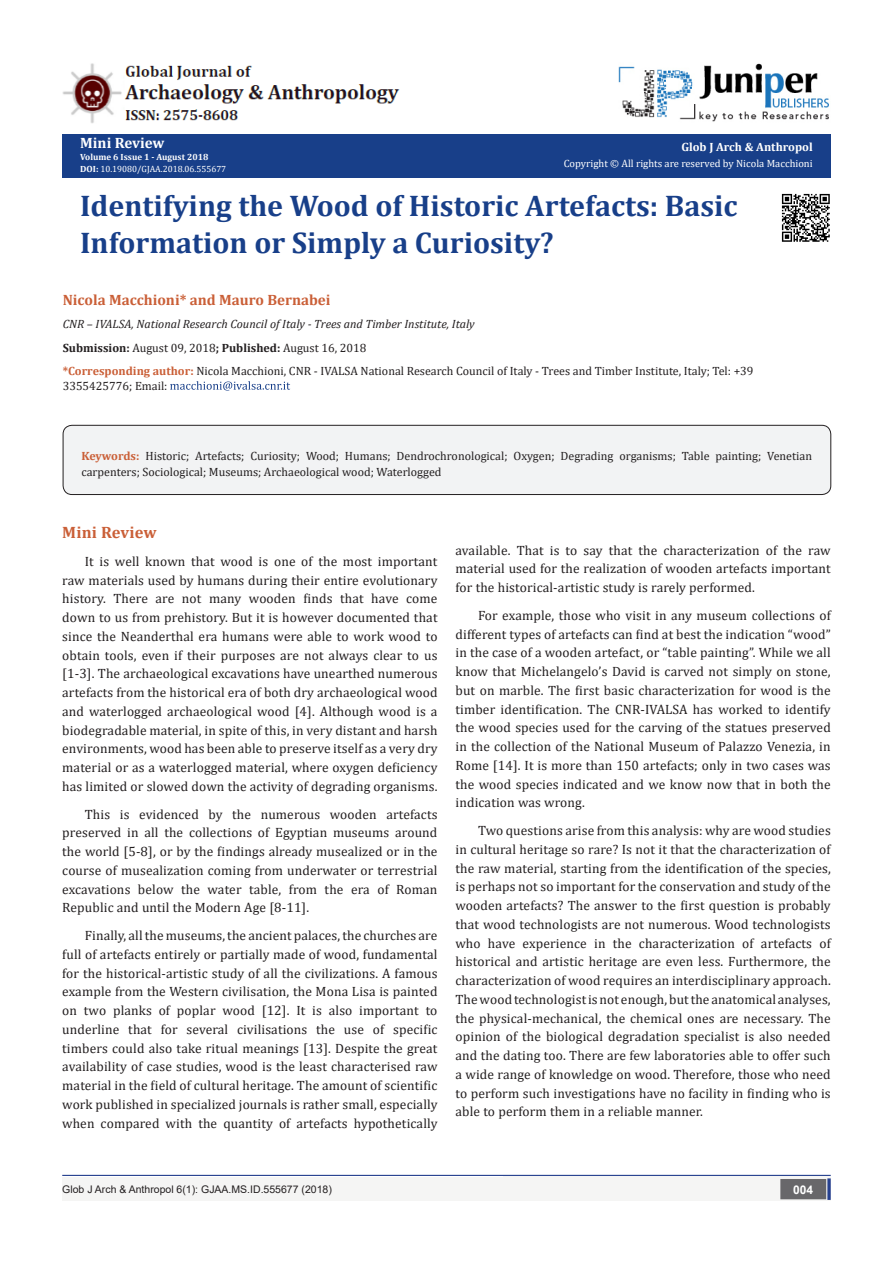
<style>
.page{position:relative;width:893px;height:1263px;background:#fff}
.page>*{position:absolute;margin:0;border:0;box-sizing:border-box;transform-origin:0 0}
.t1{font:700 30px/37.5px "Cambria";color:#183f89}
.t2{font:700 16.5px "Cambria";letter-spacing:.01em;color:#ca5f37}
.t3{font:700 15px "Cambria";color:#ca5f37}
.t4{font:700 15px "Cambria";color:#fff}
.t5{font:13.5px/18.8px "Cambria";letter-spacing:.01em;color:#231f20;text-align:justify}
.t6{font:12px/14.4px "Cambria";color:#231f20}
.t7{font:italic 12px "Cambria";color:#231f20}
.t8{font:700 12px "Cambria";color:#fff}
.t9{font:700 12px "Arial";color:#fff}
.t10{font:10.5px "Cambria";color:#fff}
.t11{font:10.5px "Arial";color:#231f20}
.t12{font:9px "Cambria";color:#fff}
.t13{font:700 9px "Cambria";color:#fff}
.s1{font-weight:700}
.s2{font-weight:700;color:#ca5f37}
</style>
<div class="page">
<div style="left:62px;top:134px;width:769px;height:44px;background:#183f89"></div>
<svg style="left:170px;top:381px;width:120px;height:9px"></svg>
<div style="left:62px;top:1177px;width:494px;height:24px;background:#f5f5f4"></div>
<div style="left:503px;top:1176px;width:328px;height:25px;background:#f5f5f4"></div>
<svg style="left:827px;top:1178px;width:4px;height:22px"></svg>
<div style="left:781px;top:1180px;width:44px;height:18px;background:#68676a"></div>
<div style="left:780px;top:1179px;width:46px;height:20px;border:2px solid #68676a"></div>
<hr style="left:62px;top:1175px;width:769px;height:1px;background:#253f8e">
<img style="left:618px;top:63px;width:211px;height:59px">
<img style="left:62px;top:63px;width:338px;height:60px">
<div style="left:63px;top:425px;width:768px;height:69px;background:#f2f3f4;border-radius:9px"></div>
<div style="left:63px;top:425px;width:768px;height:70px;border:1px solid #231f20;border-radius:9px"></div>
<img style="left:781px;top:193px;width:49px;height:49px">
<p class="t4" style="left:80px;top:132px;width:86px">Mini Review</p>
<p class="t13" style="left:80px;top:151px;width:130px">Volume 6 Issue 1 - August 2018</p>
<p class="t12" style="left:80px;top:164px;width:148px"><span class="s1">DOI:</span> 10.19080/GJAA.2018.06.555677</p>
<p class="t8" style="left:681px;top:139px;width:133px">Glob J Arch &amp; Anthropol</p>
<p class="t10" style="left:564px;top:157px;width:250px">Copyright © All rights are reserved by Nicola Macchioni</p>
<p class="t1" style="left:80px;top:186px;width:659px">Identifying the Wood of Historic Artefacts: Basic<br>Information or Simply a Curiosity?</p>
<p class="t3" style="left:63px;top:289px;width:269px">Nicola Macchioni* and Mauro Bernabei</p>
<p class="t7" style="left:63px;top:316px;width:413px">CNR – IVALSA, National Research Council of Italy - Trees and Timber Institute, Italy</p>
<p class="t6" style="left:63px;top:340px;width:305px"><span class="s1">Submission:</span> August 09, 2018<span class="s1">; Published:</span> August 16, 2018</p>
<p class="t6" style="left:63px;top:364px;width:692px"><span class="s2">*Corresponding author:</span> Nicola Macchioni, CNR - IVALSA National Research Council of Italy - Trees and Timber Institute, Italy; Tel: +39<br>3355425776; Email:</p>
<p class="t6" style="left:81px;top:448px;width:732px;line-height:15.8px"><span class="s2">Keywords:</span> Historic; Artefacts; Curiosity; Wood; Humans; Dendrochronological; Oxygen; Degrading organisms; Table painting; Venetian carpenters; Sociological; Museums; Archaeological wood; Waterlogged</p>
<p class="t2" style="left:62px;top:521px;width:96px">Mini Review</p>
<p class="t5" style="left:62px;top:552px;width:377px;text-indent:22px">It is well known that wood is one of the most important raw materials used by humans during their entire evolutionary history. There are not many wooden finds that have come down to us from prehistory. But it is however documented that since the Neanderthal era humans were able to work wood to obtain tools, even if their purposes are not always clear to us [1-3]. The archaeological excavations have unearthed numerous artefacts from the historical era of both dry archaeological wood and waterlogged archaeological wood [4]. Although wood is a biodegradable material, in spite of this, in very distant and harsh environments, wood has been able to preserve itself as a very dry material or as a waterlogged material, where oxygen deficiency has limited or slowed down the activity of degrading organisms.</p>
<p class="t5" style="left:62px;top:805px;width:377px;text-indent:22px">This is evidenced by the numerous wooden artefacts preserved in all the collections of Egyptian museums around the world [5-8], or by the findings already musealized or in the course of musealization coming from underwater or terrestrial excavations below the water table, from the era of Roman Republic and until the Modern Age [8-11].</p>
<p class="t5" style="left:62px;top:926px;width:377px;text-indent:22px">Finally, all the museums, the ancient palaces, the churches are full of artefacts entirely or partially made of wood, fundamental for the historical-artistic study of all the civilizations. A famous example from the Western civilisation, the Mona Lisa is painted on two planks of poplar wood [12]. It is also important to underline that for several civilisations the use of specific timbers could also take ritual meanings [13]. Despite the great availability of case studies, wood is the least characterised raw material in the field of cultural heritage. The amount of scientific work published in specialized journals is rather small, especially when compared with the quantity of artefacts hypothetically</p>
<p class="t5" style="left:455px;top:540px;width:377px">available. That is to say that the characterization of the raw material used for the realization of wooden artefacts important for the historical-artistic study is rarely performed.</p>
<p class="t5" style="left:455px;top:606px;width:377px;text-indent:22px">For example, those who visit in any museum collections of different types of artefacts can find at best the indication “wood” in the case of a wooden artefact, or “table painting”. While we all know that Michelangelo’s David is carved not simply on stone, but on marble. The first basic characterization for wood is the timber identification. The CNR-IVALSA has worked to identify the wood species used for the carving of the statues preserved in the collection of the National Museum of Palazzo Venezia, in Rome [14]. It is more than 150 artefacts; only in two cases was the wood species indicated and we know now that in both the indication was wrong.</p>
<p class="t5" style="left:455px;top:821px;width:377px;text-indent:22px">Two questions arise from this analysis: why are wood studies in cultural heritage so rare? Is not it that the characterization of the raw material, starting from the identification of the species, is perhaps not so important for the conservation and study of the wooden artefacts? The answer to the first question is probably that wood technologists are not numerous. Wood technologists who have experience in the characterization of artefacts of historical and artistic heritage are even less. Furthermore, the characterization of wood requires an interdisciplinary approach.<br>The wood technologist is not enough, but the anatomical analyses, the physical-mechanical, the chemical ones are necessary. The opinion of the biological degradation specialist is also needed and the dating too. There are few laboratories able to offer such a wide range of knowledge on wood. Therefore, those who need to perform such investigations have no facility in finding who is able to perform them in a reliable manner.</p>
<p class="t11" style="left:62px;top:1182px;width:271px">Glob J Arch &amp; Anthropol 6(1): GJAA.MS.ID.555677 (2018)</p>
<p class="t9" style="left:793px;top:1181px;width:22px">004</p>
</div>
